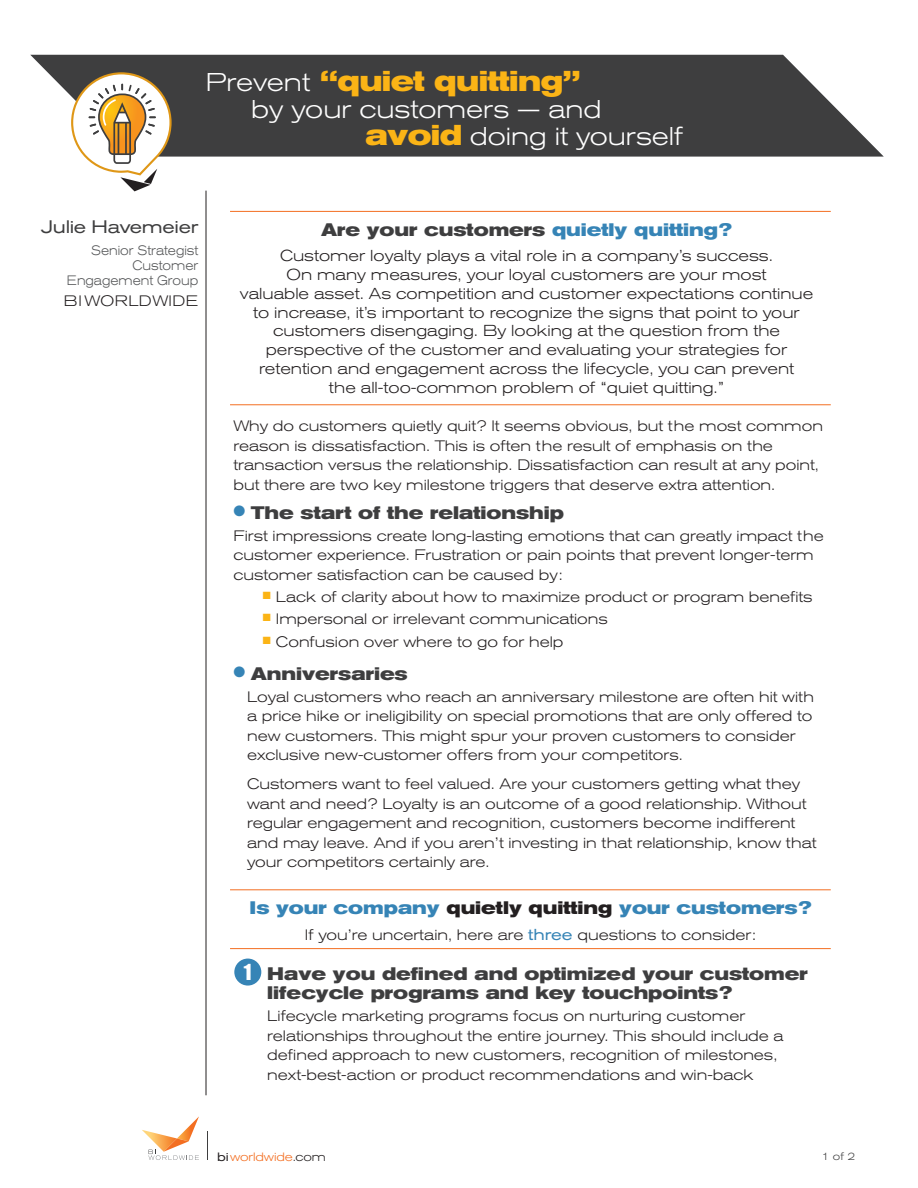
<style>
.page{position:relative;width:918px;height:1188px;background:#fff}
.page>*{position:absolute;margin:0;border:0;box-sizing:border-box;transform-origin:0 0}
.t1{font:700 expanded 28.5px "Akzidenz Grotesk BE";letter-spacing:-.02em;color:#fbb416}
.t2{font:300 expanded 25.5px/27px "Akzidenz Grotesk BE";color:#fff}
.t3{font:20.25px "Impact";color:#fff}
.t4{font:700 expanded 18px/19.5px "Akzidenz Grotesk BE";color:#3e3e3f}
.t5{font:700 expanded 18px "Akzidenz Grotesk BE";color:#3684b6}
.t6{font:expanded 18px "Akzidenz Grotesk BE";letter-spacing:-.02em;color:#3e3e3f}
.t7{font:300 expanded 15.75px/18.8px "Akzidenz Grotesk BE";color:#231f20;text-align:center}
.t8{font:300 expanded 15px/19.5px "Akzidenz Grotesk BE";color:#231f20}
.t9{font:300 expanded 15px "Akzidenz Grotesk BE";letter-spacing:.025em;color:#231f20}
.t10{font:300 expanded 13.5px/15px "Akzidenz Grotesk BE";color:#545557;text-align:right;scale:.9 1}
.t11{font:300 expanded 12px "Akzidenz Grotesk BE";letter-spacing:-.01em;color:#f36e21}
.t12{font:300 expanded 10.5px "Akzidenz Grotesk BE";color:#3e3e3f}
.s1{font-weight:300;font-size:25.5px;color:#fff}
.s2{font-weight:700;font-size:28.5px;color:#fbb416}
.s3{color:#3684b6}
.s4{color:#231f20}
.s5{font-weight:400;font-size:15.75px;color:#3684b6}
.s6{font-weight:400;color:#231f20}
</style>
<div class="page">
<hr style="left:206px;top:191px;width:1px;height:904px;background:#231f20">
<svg style="left:142px;top:1116px;width:57px;height:44px"></svg>
<hr style="left:230px;top:211px;width:601px;height:1px;background:#f36e21">
<hr style="left:230px;top:404px;width:601px;height:1px;background:#f36e21">
<svg style="left:30px;top:55px;width:854px;height:102px;background:#535354"></svg>
<svg style="left:70px;top:71px;width:103px;height:120px"></svg>
<div style="left:234px;top:959px;width:27px;height:27px;background:#3684b6;border-radius:50%"></div>
<hr style="left:230px;top:889px;width:601px;height:1px;background:#f36e21">
<hr style="left:230px;top:948px;width:601px;height:1px;background:#f36e21">
<p class="t1" style="left:206px;top:64px;width:376px"><span class="s1">Prevent</span> “quiet quitting”</p>
<p class="t2" style="left:365px;top:95px;width:319px;text-indent:-114px">by your customers — and <span class="s2">avoid</span> doing it yourself</p>
<p class="t6" style="left:41px;top:217px;width:159px">Julie Havemeier</p>
<p class="t10" style="left:67px;top:243px;width:148px">Senior Strategist<br>Customer<br>Engagement Group</p>
<p class="t9" style="left:64px;top:293px;width:136px">BI WORLDWIDE</p>
<p class="t4" style="left:321px;top:220px;width:412px">Are your customers <span class="s3">quietly quitting?</span></p>
<p class="t7" style="left:240px;top:246px;width:575px">Customer loyalty plays a vital role in a company’s success.<br>On many measures, your loyal customers are your most<br>valuable asset. As competition and customer expectations continue to increase, it’s important to recognize the signs that point to your customers disengaging. By looking at the question from the perspective of the customer and evaluating your strategies for retention and engagement across the lifecycle, you can prevent<br>the all-too-common problem of “quiet quitting.”</p>
<p class="t8" style="left:234px;top:416px;width:591px">Why do customers quietly quit? It seems obvious, but the most common reason is dissatisfaction. This is often the result of emphasis on the transaction versus the relationship. Dissatisfaction can result at any point, but there are two key milestone triggers that deserve extra attention.</p>
<p class="t4" style="left:234px;top:503px;width:332px"><sup>●</sup> The start of the relationship</p>
<p class="t8" style="left:234px;top:526px;width:592px">First impressions create long-lasting emotions that can greatly impact the customer experience. Frustration or pain points that prevent longer-term customer satisfaction can be caused by:</p>
<p class="t8" style="left:263px;top:587px;width:551px"><sup>■</sup> Lack of clarity about how to maximize product or program benefits</p>
<p class="t8" style="left:263px;top:609px;width:347px"><sup>■</sup> Impersonal or irrelevant communications</p>
<p class="t8" style="left:263px;top:632px;width:302px"><sup>■</sup> Confusion over where to go for help</p>
<p class="t4" style="left:234px;top:664px;width:176px"><sup>●</sup> Anniversaries</p>
<p class="t8" style="left:247px;top:687px;width:568px">Loyal customers who reach an anniversary milestone are often hit with a price hike or ineligibility on special promotions that are only offered to new customers. This might spur your proven customers to consider exclusive new-customer offers from your competitors.</p>
<p class="t8" style="left:247px;top:774px;width:571px">Customers want to feel valued. Are your customers getting what they want and need? Loyalty is an outcome of a good relationship. Without regular engagement and recognition, customers become indifferent and may leave. And if you aren’t investing in that relationship, know that your competitors certainly are.</p>
<p class="t5" style="left:250px;top:897px;width:563px">Is your company <span class="s4">quietly quitting</span> your customers?</p>
<p class="t8" style="left:305px;top:925px;width:453px">If you’re uncertain, here are <span class="s5">three</span> questions to consider:</p>
<p class="t4" style="left:267px;top:964px;width:542px">Have you defined and optimized your customer lifecycle programs and key touchpoints?</p>
<p class="t8" style="left:267px;top:1006px;width:518px">Lifecycle marketing programs focus on nurturing customer relationships throughout the entire journey. This should include a defined approach to new customers, recognition of milestones, next-best-action or product recommendations and win-back</p>
<p class="t3" style="left:244px;top:956px;width:9px">1</p>
<p class="t11" style="left:217px;top:1150px;width:110px"><span class="s6">bi</span>worldwide<span class="s4">.com</span></p>
<p class="t12" style="left:822px;top:1150px;width:35px">1 of 2</p>
</div>
